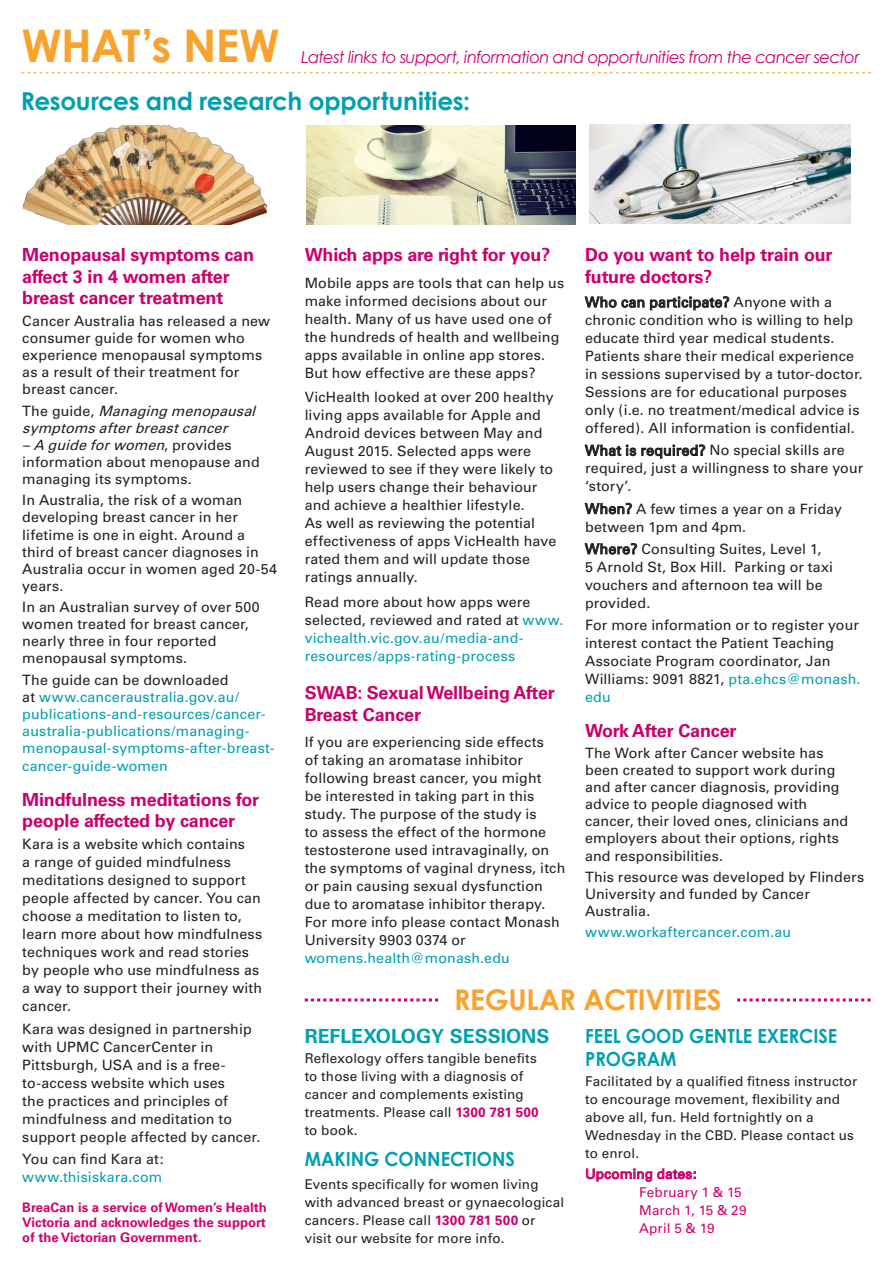
<style>
.page{position:relative;width:893px;height:1263px;background:#fff}
.page>*{position:absolute;margin:0;border:0;box-sizing:border-box;transform-origin:0 0}
.t1{font:700 45px "Century Gothic";letter-spacing:-.015em;color:#f9a22d}
.Month{font:700 28.5px "Century Gothic";letter-spacing:-.01em;color:#f9a22d}
.t2{font:700 24.75px "Century Gothic";letter-spacing:-.01em;color:#00a0b0}
.small_session_title{font:700 19.5px/23.4px "Century Gothic";color:#00a0b0;scale:.93 1}
.small_session_title-2{font:700 19.5px "Univers";color:#00a0b0}
.WhatsNew_text{font:700 18px/21.6px "Univers";letter-spacing:-.01em;color:#ca016c}
.WhatsNew_title{font:700 18px/21.6px "Univers";letter-spacing:-.01em;color:#ca016c}
.t3{font:italic 16.5px "Century Gothic";letter-spacing:-.035em;color:#ca016c}
.WhatsNew_text-2{font:14.25px/18px "Univers";letter-spacing:.01em;color:#231f20}
.WhatsNew_title-2{font:14.25px/18px "Univers";letter-spacing:.01em;color:#231f20}
.WhatsNew_text-3{font:14.25px/17.2px "Univers";letter-spacing:.01em;color:#00a0b0}
.Session_text{font:13.5px/18px "Univers";letter-spacing:.015em;color:#231f20}
.Session_text-2{font:13.5px "Univers";letter-spacing:.01em;color:#d1026d}
.small_session_title-3{font:700 13.2px/15px "Univers";color:#d1026d;text-align:justify}
.s1{font-style:italic}
.s2{color:#231f20}
.s3{color:#00a0b0}
.s4{font-weight:700;color:#ca016c}
</style>
<div class="page">
<svg style="left:21px;top:72px;width:850px;height:1px"></svg>
<img style="left:590px;top:124px;width:261px;height:99px">
<img style="left:22px;top:125px;width:245px;height:99px">
<svg style="left:586px;top:1168px;width:110px;height:14px"></svg>
<svg style="left:737px;top:998px;width:133px;height:3px"></svg>
<svg style="left:305px;top:998px;width:133px;height:3px"></svg>
<img style="left:306px;top:125px;width:269px;height:99px">
<svg style="left:584px;top:296px;width:146px;height:15px"></svg>
<svg style="left:584px;top:444px;width:122px;height:15px"></svg>
<svg style="left:584px;top:502px;width:48px;height:13px"></svg>
<svg style="left:584px;top:543px;width:53px;height:12px"></svg>
<p class="t1" style="left:21px;top:12px;width:260px">WHAT’s NEW</p>
<p class="t3" style="left:301px;top:46px;width:560px">Latest links to support, information and opportunities from the cancer sector</p>
<p class="t2" style="left:21px;top:82px;width:451px">Resources and research opportunities:</p>
<p class="WhatsNew_text" style="left:22px;top:244px;width:233px">Menopausal symptoms can affect 3 in 4 women after breast cancer treatment</p>
<p class="WhatsNew_text-2" style="left:22px;top:312px;width:249px;line-height:17.1px">Cancer Australia has released a new consumer guide for women who experience menopausal symptoms as a result of their treatment for breast cancer.</p>
<p class="WhatsNew_text-2" style="left:22px;top:402px;width:239px;line-height:17.1px">T h e g u i d e , <span class="s1">Managing menopausal symptomsafterbreastcancer –A guideforwomen</span>, p r o v i d e s information about menopause and managing its symptoms.</p>
<p class="WhatsNew_text-2" style="left:22px;top:492px;width:256px;line-height:17.1px">In Australia, the risk of a woman developing breast cancer in her lifetime is one in eight. Around a third of breast cancer diagnoses in<br>Australia occur in women aged 20-54 years.</p>
<p class="WhatsNew_text-2" style="left:22px;top:599px;width:239px;line-height:17.1px">In an Australian survey of over 500 women treated for breast cancer, nearly three in four reported menopausal symptoms.</p>
<p class="WhatsNew_text-3" style="left:22px;top:671px;width:254px"><span class="s2">The guide can be downloaded<br>at</span> www.canceraustralia.gov.au/ publications-and-resources/cancer&shy;australia-publications/managing&shy;menopausal-symptoms-after-breast&shy;cancer-guide-women</p>
<p class="WhatsNew_text" style="left:22px;top:789px;width:238px">Mindfulness meditations for people affected by cancer</p>
<p class="WhatsNew_text-2" style="left:22px;top:835px;width:241px">Kara is a website which contains<br>a range of guided mindfulness meditations designed to support people affected by cancer. You can choose a meditation to listen to, learn more about how mindfulness techniques work and read stories by people who use mindfulness as a way to support their journey with cancer.</p>
<p class="WhatsNew_text-2" style="left:22px;top:1020px;width:239px">Kara was designed in partnership with UPMC CancerCenter in<br>Pittsburgh, USA and is a free&shy;to-access website which uses<br>the practices and principles of mindfulness and meditation to support people affected by cancer.</p>
<p class="WhatsNew_text-2" style="left:22px;top:1150px;width:143px">You can find Kara at:</p>
<p class="WhatsNew_text-3" style="left:22px;top:1168px;width:141px">www.thisiskara.com</p>
<p class="small_session_title-3" style="left:22px;top:1200px;width:246px">BreaCan is a service of Women’s Health Victoria and acknowledges the support of the Victorian Government.</p>
<p class="WhatsNew_title" style="left:305px;top:244px;width:247px">Which apps are right for you?</p>
<p class="WhatsNew_text-2" style="left:305px;top:274px;width:261px">Mobile apps are tools that can help us make informed decisions about our health. Many of us have used one of the hundreds of health and wellbeing apps available in online app stores.<br>But how effective are these apps?</p>
<p class="WhatsNew_text-2" style="left:305px;top:388px;width:253px">VicHealth looked at over 200 healthy living apps available for Apple and Android devices between May and August 2015. Selected apps were reviewed to see if they were likely to help users change their behaviour and achieve a healthier lifestyle.<br>As well as reviewing the potential effectiveness of apps VicHealth have rated them and will update those ratings annually.</p>
<p class="WhatsNew_text-3" style="left:305px;top:592px;width:260px;line-height:18px"><span class="s2">Read more about how apps were selected, reviewed and rated at</span> www. vichealth.vic.gov.au/media-and&shy;resources/apps-rating-process</p>
<p class="WhatsNew_text" style="left:305px;top:682px;width:252px">SWAB: Sexual Wellbeing After<br>Breast Cancer</p>
<p class="WhatsNew_title-2" style="left:305px;top:733px;width:262px">If you are experiencing side effects<br>of taking an aromatase inhibitor following breast cancer, you might<br>be interested in taking part in this study. The purpose of the study is<br>to assess the effect of the hormone testosterone used intravaginally, on the symptoms of vaginal dryness, itch or pain causing sexual dysfunction due to aromatase inhibitor therapy.<br>For more info please contact Monash University 9903 0374 or <span class="s3">womens.health@monash.edu</span></p>
<p class="WhatsNew_title" style="left:585px;top:244px;width:249px">Do you want to help train our future doctors?</p>
<p class="WhatsNew_text-2" style="left:585px;top:293px;width:279px">Who can participate? Anyone with a chronic condition who is willing to help educate third year medical students.<br>Patients share their medical experience in sessions supervised by a tutor-doctor.<br>Sessions are for educational purposes only (i.e. no treatment/medical advice is offered). All information is confidential.</p>
<p class="WhatsNew_text-2" style="left:585px;top:441px;width:280px">What is required? No special skills are required, just a willingness to share your ‘story’.</p>
<p class="WhatsNew_text-2" style="left:585px;top:500px;width:259px">When? A few times a year on a Friday between 1pm and 4pm.</p>
<p class="WhatsNew_text-2" style="left:585px;top:540px;width:250px">Where? Consulting Suites, Level 1,<br>5 Arnold St, Box Hill. Parking or taxi vouchers and afternoon tea will be provided.</p>
<p class="WhatsNew_text-2" style="left:585px;top:616px;width:277px">For more information or to register your interest contact the Patient Teaching<br>Associate Program coordinator, Jan<br>Williams: 9091 8821, <span class="s3">pta.ehcs@monash. edu</span></p>
<p class="WhatsNew_text" style="left:585px;top:720px;width:153px">Work After Cancer</p>
<p class="WhatsNew_text-2" style="left:585px;top:744px;width:265px;line-height:17.1px">The Work after Cancer website has been created to support work during and after cancer diagnosis, providing advice to people diagnosed with cancer, their loved ones, clinicians and employers about their options, rights and responsibilities.</p>
<p class="WhatsNew_text-2" style="left:585px;top:868px;width:281px;line-height:17.1px">This resource was developed by Flinders<br>University and funded by Cancer<br>Australia.</p>
<p class="WhatsNew_text-3" style="left:585px;top:924px;width:208px">www.workaftercancer.com.au</p>
<p class="Month" style="left:454px;top:978px;width:269px">REGULAR ACTIVITIES</p>
<p class="small_session_title-2" style="left:305px;top:1024px;width:246px">REFLEXOLOGY SESSIONS</p>
<p class="Session_text" style="left:305px;top:1049px;width:236px">Reflexology offers tangible benefits to those living with a diagnosis of cancer and complements existing treatments. Please call <span class="s4">1300 781 500 </span>to book.</p>
<p class="small_session_title" style="left:305px;top:1147px;width:228px">MAKING CONNECTIONS</p>
<p class="Session_text" style="left:305px;top:1175px;width:261px">Events specifically for women living with advanced breast or gynaecological cancers. Please call <span class="s4">1300 781 500</span> or visit our website for more info.</p>
<p class="small_session_title" style="left:585px;top:1023px;width:273px">FEEL GOOD GENTLE EXERCISE<br>PROGRAM</p>
<p class="Session_text" style="left:585px;top:1073px;width:274px">Facilitated by a qualified fitness instructor to encourage movement, flexibility and above all, fun. Held fortnightly on a Wednesday in the CBD. Please contact us to enrol.</p>
<p class="Session_text-2" style="left:585px;top:1166px;width:113px">Upcoming dates:</p>
<p class="Session_text-2" style="left:639px;top:1184px;width:104px">February 1 &amp; 15</p>
<p class="Session_text-2" style="left:639px;top:1202px;width:109px">March 1, 15 &amp; 29</p>
<p class="Session_text-2" style="left:639px;top:1220px;width:77px">April 5 &amp; 19</p>
</div>
